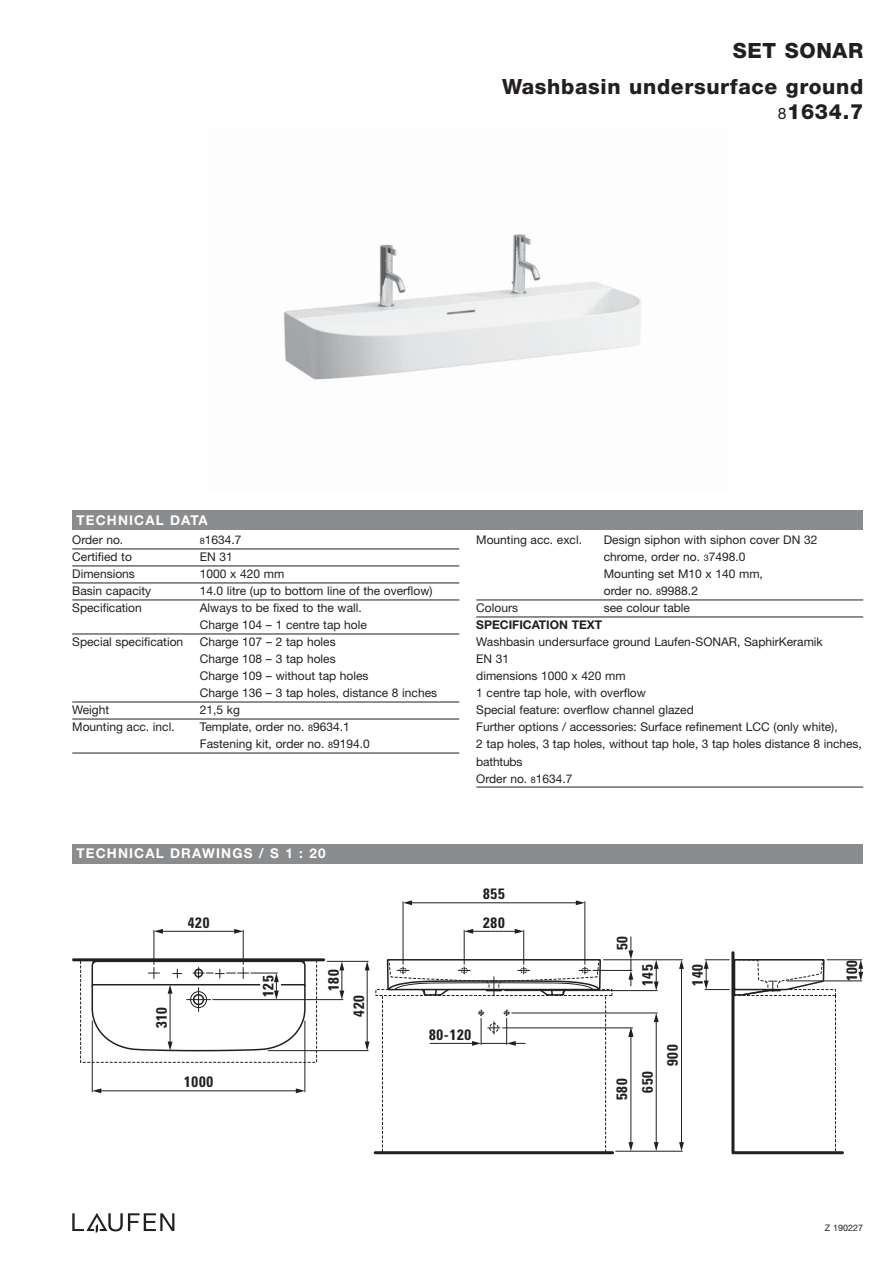
<style>
.page{position:relative;width:893px;height:1263px;background:#fff}
.page>*{position:absolute;margin:0;border:0;box-sizing:border-box;transform-origin:0 0}
.t1{font:800 21px/25.5px "Helvetica Neue";letter-spacing:.03em;color:#231f20;text-align:right}
.t2{font:700 condensed 15px/25.7px "Univers";letter-spacing:.05em;color:#231f20;text-align:center}
.t3{font:700 13.5px "Helvetica Neue";letter-spacing:.085em;color:#fff}
.t4{font:12px/17px "Helvetica Neue";color:#231f20}
.t5{font:700 12px "Helvetica Neue";color:#231f20}
.t6{font:9px "Helvetica Neue";color:#231f20}
.s1{font-weight:400;font-size:15.75px}
.s2{font-size:9px}
</style>
<div class="page">
<hr style="left:72px;top:958px;width:253px;height:3px;background:#231f20;border-radius:2px">
<hr style="left:374px;top:1151px;width:240px;height:3px;background:#231f20;border-radius:2px">
<div style="left:80px;top:960px;width:237px;height:103px;border:1px dashed #231f20"></div>
<hr style="left:268px;top:1050px;width:100px;height:1px;background:#231f20">
<svg style="left:365px;top:961px;width:5px;height:9px"></svg>
<svg style="left:365px;top:1041px;width:5px;height:10px"></svg>
<hr style="left:367px;top:970px;width:1px;height:72px;background:#231f20">
<hr style="left:327px;top:961px;width:41px;height:1px;background:#231f20">
<hr style="left:213px;top:999px;width:130px;height:1px;background:#231f20">
<svg style="left:339px;top:961px;width:5px;height:38px"></svg>
<hr style="left:92px;top:1021px;width:1px;height:71px;background:#231f20">
<hr style="left:305px;top:1021px;width:1px;height:71px;background:#231f20">
<svg style="left:92px;top:1088px;width:9px;height:5px"></svg>
<svg style="left:296px;top:1088px;width:9px;height:5px"></svg>
<hr style="left:101px;top:1090px;width:195px;height:1px;background:#231f20">
<svg style="left:679px;top:960px;width:5px;height:9px"></svg>
<hr style="left:681px;top:967px;width:1px;height:176px;background:#231f20">
<svg style="left:386px;top:945px;width:216px;height:210px"></svg>
<svg style="left:654px;top:960px;width:5px;height:29px"></svg>
<hr style="left:603px;top:959px;width:80px;height:1px;background:#231f20">
<hr style="left:787px;top:981px;width:75px;height:1px;background:#231f20">
<svg style="left:858px;top:960px;width:5px;height:21px"></svg>
<hr style="left:827px;top:959px;width:35px;height:1px;background:#231f20">
<svg style="left:704px;top:951px;width:140px;height:203px"></svg>
<svg style="left:628px;top:937px;width:5px;height:49px"></svg>
<hr style="left:593px;top:970px;width:39px;height:1px;background:#231f20">
<svg style="left:90px;top:960px;width:216px;height:92px"></svg>
<hr style="left:170px;top:994px;width:1px;height:47px;background:#231f20">
<hr style="left:464px;top:930px;width:1px;height:34px;background:#231f20">
<hr style="left:523px;top:930px;width:1px;height:34px;background:#231f20">
<svg style="left:464px;top:929px;width:9px;height:5px"></svg>
<svg style="left:515px;top:929px;width:9px;height:5px"></svg>
<hr style="left:473px;top:931px;width:42px;height:1px;background:#231f20">
<hr style="left:154px;top:930px;width:1px;height:34px;background:#231f20">
<hr style="left:243px;top:930px;width:1px;height:34px;background:#231f20">
<svg style="left:154px;top:929px;width:9px;height:5px"></svg>
<svg style="left:234px;top:929px;width:9px;height:5px"></svg>
<hr style="left:162px;top:931px;width:73px;height:1px;background:#231f20">
<hr style="left:403px;top:902px;width:1px;height:62px;background:#231f20">
<hr style="left:585px;top:902px;width:1px;height:62px;background:#231f20">
<svg style="left:403px;top:900px;width:9px;height:5px"></svg>
<svg style="left:576px;top:900px;width:9px;height:5px"></svg>
<hr style="left:411px;top:902px;width:165px;height:1px;background:#231f20">
<svg style="left:375px;top:989px;width:461px;height:164px"></svg>
<svg style="left:72px;top:1213px;width:102px;height:20px"></svg>
<div style="left:72px;top:844px;width:791px;height:19px;background:#8a8c8e"></div>
<div style="left:72px;top:510px;width:791px;height:19px;background:#8a8c8e"></div>
<img style="left:283px;top:234px;width:358px;height:146px">
<hr style="left:72px;top:549px;width:387px;height:1px;background:#231f20">
<hr style="left:72px;top:566px;width:387px;height:1px;background:#231f20">
<hr style="left:72px;top:583px;width:387px;height:1px;background:#231f20">
<hr style="left:72px;top:600px;width:387px;height:1px;background:#231f20">
<hr style="left:72px;top:634px;width:387px;height:1px;background:#231f20">
<hr style="left:72px;top:702px;width:387px;height:1px;background:#231f20">
<hr style="left:72px;top:719px;width:387px;height:1px;background:#231f20">
<hr style="left:72px;top:753px;width:387px;height:1px;background:#231f20">
<hr style="left:476px;top:600px;width:387px;height:1px;background:#231f20">
<hr style="left:476px;top:617px;width:387px;height:1px;background:#231f20">
<hr style="left:476px;top:787px;width:387px;height:1px;background:#231f20">
<h1 class="t1" style="left:733px;top:39px;width:132px">SET SONAR</h1>
<h1 class="t1" style="left:502px;top:75px;width:363px">Washbasin undersurface ground<br><span class="s1">8</span>1634.7</h1>
<p class="t3" style="left:77px;top:515px;width:133px">TECHNICAL DATA</p>
<p class="t4" style="left:72px;top:533px;width:53px">Order no.</p>
<p class="t4" style="left:200px;top:533px;width:43px"><span class="s2">8</span>1634.7</p>
<p class="t4" style="left:72px;top:550px;width:61px">Certified to</p>
<p class="t4" style="left:200px;top:550px;width:35px">EN 31</p>
<p class="t4" style="left:72px;top:567px;width:64px">Dimensions</p>
<p class="t4" style="left:200px;top:567px;width:86px">1000 x 420 mm</p>
<p class="t4" style="left:72px;top:584px;width:81px">Basin capacity</p>
<p class="t4" style="left:200px;top:584px;width:234px">14.0 litre (up to bottom line of the overflow)</p>
<p class="t4" style="left:72px;top:601px;width:71px">Specification</p>
<p class="t4" style="left:200px;top:601px;width:169px">Always to be fixed to the wall.<br>Charge 104 – 1 centre tap hole</p>
<p class="t4" style="left:72px;top:635px;width:112px">Special specification</p>
<p class="t4" style="left:200px;top:635px;width:239px">Charge 107 – 2 tap holes<br>Charge 108 – 3 tap holes<br>Charge 109 – without tap holes<br>Charge 136 – 3 tap holes, distance 8 inches</p>
<p class="t4" style="left:72px;top:703px;width:38px">Weight</p>
<p class="t4" style="left:200px;top:703px;width:42px">21,5 kg</p>
<p class="t4" style="left:72px;top:720px;width:104px">Mounting acc. incl.</p>
<p class="t4" style="left:200px;top:720px;width:171px">Template, order no. <span class="s2">8</span>9634.1<br>Fastening kit, order no. <span class="s2">8</span>9194.0</p>
<p class="t3" style="left:77px;top:849px;width:250px">TECHNICAL DRAWINGS / S 1 : 20</p>
<p class="t4" style="left:476px;top:533px;width:107px">Mounting acc. excl.</p>
<p class="t4" style="left:604px;top:533px;width:215px">Design siphon with siphon cover DN 32 chrome, order no. <span class="s2">3</span>7498.0<br>Mounting set M10 x 140 mm,<br>order no. <span class="s2">8</span>9988.2</p>
<p class="t4" style="left:476px;top:601px;width:43px">Colours</p>
<p class="t4" style="left:604px;top:601px;width:88px">see colour table</p>
<p class="t5" style="left:476px;top:621px;width:127px">SPECIFICATION TEXT</p>
<p class="t4" style="left:476px;top:635px;width:387px">Washbasin undersurface ground Laufen-SONAR, SaphirKeramik<br>EN 31<br>dimensions 1000 x 420 mm<br>1 centre tap hole, with overflow<br>Special feature: overflow channel glazed<br>Further options / accessories: Surface refinement LCC (only white),<br>2 tap holes, 3 tap holes, without tap hole, 3 tap holes distance 8 inches, bathtubs<br>Order no. <span class="s2">8</span>1634.7</p>
<p class="t2" style="left:483px;top:883px;width:23px">855</p>
<p class="t2" style="left:150px;top:1028px;width:23px;rotate:-90deg">310</p>
<p class="t2" style="left:188px;top:911px;width:23px">420</p>
<p class="t2" style="left:483px;top:911px;width:23px">280</p>
<p class="t2" style="left:257px;top:997px;width:23px;rotate:-90deg">125</p>
<p class="t2" style="left:322px;top:991px;width:23px;rotate:-90deg">180</p>
<p class="t2" style="left:348px;top:1017px;width:23px;rotate:-90deg">420</p>
<p class="t2" style="left:429px;top:1023px;width:44px">80-120</p>
<p class="t2" style="left:611px;top:950px;width:16px;rotate:-90deg">50</p>
<p class="t2" style="left:636px;top:986px;width:23px;rotate:-90deg">145</p>
<p class="t2" style="left:841px;top:981px;width:22px;rotate:-90deg">100</p>
<p class="t2" style="left:686px;top:985px;width:23px;rotate:-90deg">140</p>
<p class="t2" style="left:661px;top:1066px;width:23px;rotate:-90deg">900</p>
<p class="t2" style="left:184px;top:1071px;width:30px">1000</p>
<p class="t2" style="left:611px;top:1100px;width:30px;rotate:-90deg">580<br>650</p>
<p class="t6" style="left:825px;top:1224px;width:40px">Z 190227</p>
</div>
